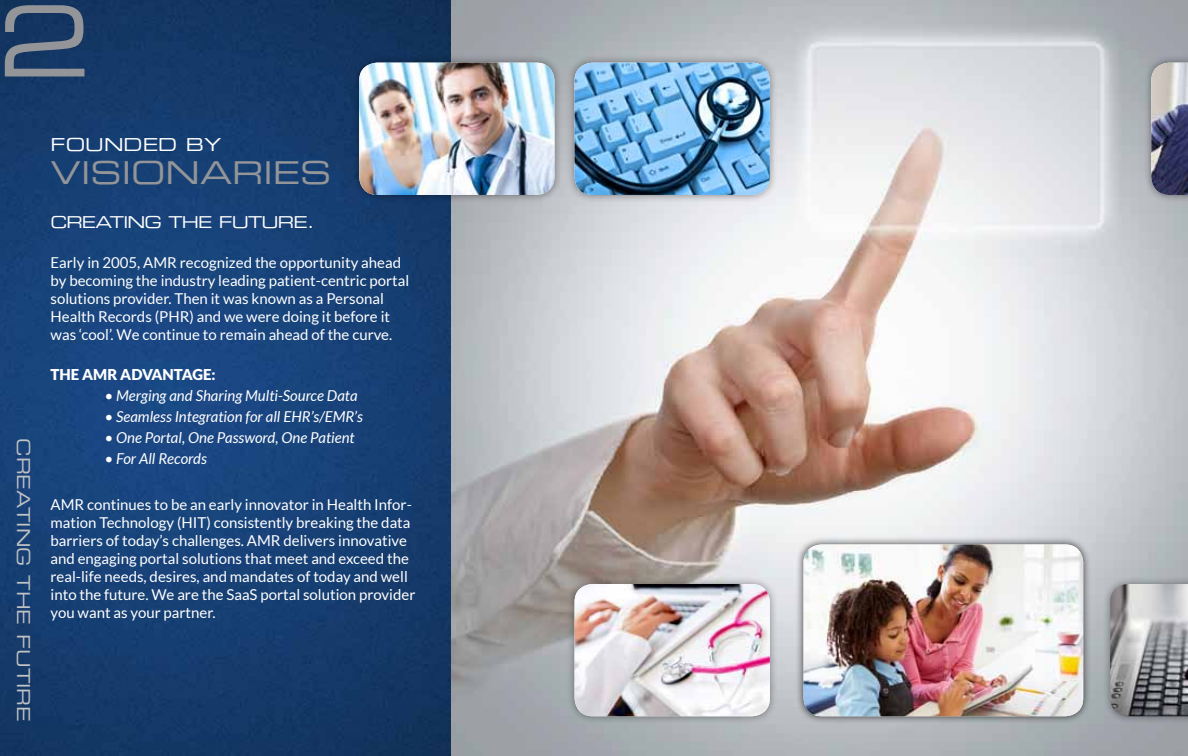
<style>
.page{position:relative;width:1188px;height:756px;background:#fff}
.page>*{position:absolute;margin:0;border:0;box-sizing:border-box;transform-origin:0 0}
.t1{font:97.35px "Eurostile LT Extended Two";color:#939598}
.t2{font:31.65px "Eurostile LT Extended Two";color:#939598}
.t3{font:18px "Eurostile LT Extended Two";color:#c0c2c4}
.t4{font:18px "Eurostile LT Extended Two";color:#fff}
.t5{font:16.5px "Eurostile LT Extended Two";letter-spacing:-.05em;color:#fff}
.t6{font:15px/18px "Lato";color:#fff}
.t7{font:italic 15px "Lato";color:#fff}
.t8{font:900 15px "Lato";color:#fff}
</style>
<div class="page">
<img style="left:450px;top:0;width:738px;height:756px">
<img style="left:0;top:0;width:450px;height:756px">
<div style="left:566px;top:54px;width:212px;height:149px;background:#000;opacity:.4"></div>
<img style="left:575px;top:63px;width:195px;height:132px">
<div style="left:351px;top:54px;width:212px;height:149px;background:#000;opacity:.4"></div>
<img style="left:359px;top:63px;width:195px;height:132px">
<div style="left:566px;top:576px;width:212px;height:149px;background:#000;opacity:.4"></div>
<img style="left:575px;top:584px;width:195px;height:132px">
<div style="left:795px;top:536px;width:297px;height:189px;background:#000;opacity:.75"></div>
<img style="left:804px;top:544px;width:279px;height:172px">
<div style="left:1102px;top:576px;width:86px;height:149px;background:#000;opacity:.4"></div>
<img style="left:1110px;top:584px;width:78px;height:132px">
<div style="left:1143px;top:54px;width:45px;height:149px;background:#000;opacity:.4"></div>
<img style="left:1151px;top:63px;width:37px;height:132px">
<h1 class="t1" style="left:-2px;top:-25px;width:95px">2</h1>
<p class="t3" style="left:36px;top:438px;width:285px;rotate:90deg">CREATING THE FUTIRE</p>
<p class="t4" style="left:51px;top:132px;width:172px">FOUNDED BY</p>
<h2 class="t2" style="left:51px;top:151px;width:282px">VISIONARIES</h2>
<p class="t5" style="left:51px;top:211px;width:266px">CREATING THE FUTURE.</p>
<p class="t6" style="left:51px;top:254px;width:360px">Early in 2005, AMR recognized the opportunity ahead by becoming the industry leading patient-centric portal solutions provider. Then it was known as a Personal Health Records (PHR) and we were doing it before it was ‘cool’. We continue to remain ahead of the curve.</p>
<p class="t8" style="left:51px;top:365px;width:167px">THE AMR ADVANTAGE:</p>
<p class="t7" style="left:105px;top:387px;width:255px">• Merging and sharing Multi-source data</p>
<p class="t7" style="left:105px;top:408px;width:260px">• Seamless Integration for all EHR’s/EMR’s</p>
<p class="t7" style="left:105px;top:429px;width:252px">• One Portal, One Password, One Patient</p>
<p class="t7" style="left:105px;top:450px;width:104px">• For All Records</p>
<p class="t6" style="left:51px;top:495px;width:366px">AMR continues to be an early innovator in Health Infor&shy;mation Technology (HIT) consistently breaking the data barriers of today’s challenges. AMR delivers innovative and engaging portal solutions that meet and exceed the real-life needs, desires, and mandates of today and well into the future. We are the SaaS portal solution provider you want as your partner.</p>
</div>
